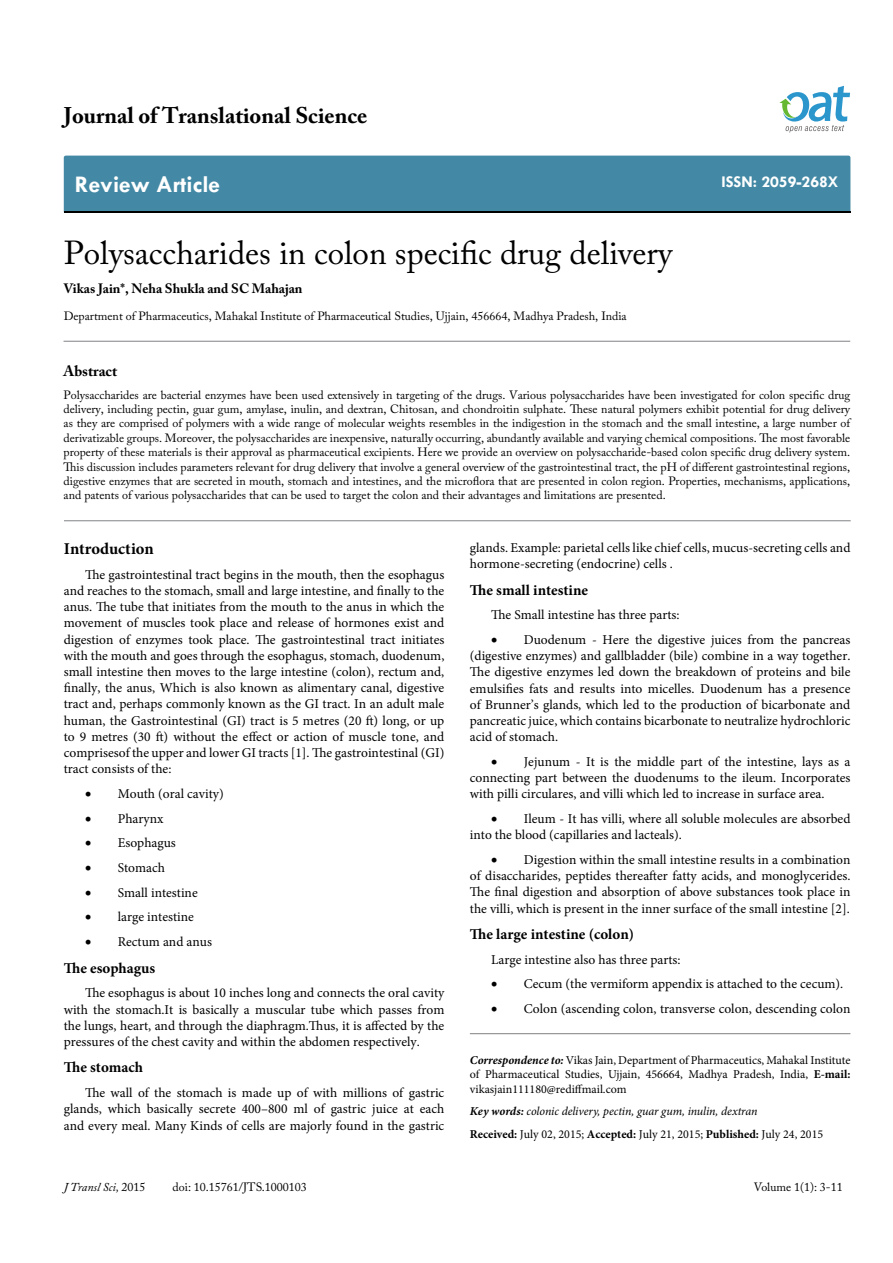
<style>
.page{position:relative;width:893px;height:1263px;background:#fff}
.page>*{position:absolute;margin:0;border:0;box-sizing:border-box;transform-origin:0 0}
.t1{font:33px "Adobe Caslon Pro";color:#000}
.t2{font:700 24px "Tw Cen";color:#fff}
.t3{font:700 22.5px "Adobe Caslon Pro";color:#000}
.t4{font:700 16.5px "Tw Cen";color:#fff}
.t5{font:700 16.5px "Minion Pro";letter-spacing:-.005em;color:#000}
.t6{font:700 15px "Minion Pro";color:#000}
.t7{font:700 15px "Adobe Caslon Pro";color:#000}
.t8{font:13.5px/16.2px "Minion Pro";color:#000;text-align:justify}
.t9{font:700 13.5px "Adobe Caslon Pro";color:#000}
.t10{font:12px/14.4px "Adobe Caslon Pro";color:#000;text-align:justify}
.t11{font:12px/14.4px "Minion Pro";color:#000;text-align:justify}
.t12{font:italic 12px/23px "Minion Pro";letter-spacing:-.01em;color:#000}
.t13{font:italic 12px "Adobe Caslon Pro";color:#000}
.s1{font-weight:700;font-style:italic}
.s2{font-weight:700}
.s3{font-weight:700;font-style:normal}
.s4{font-style:normal}
</style>
<div class="page">
<div style="left:64px;top:156px;width:786px;height:56px;background:#4389a5"></div>
<svg style="left:779px;top:86px;width:71px;height:47px"></svg>
<hr style="left:64px;top:341px;width:786px;height:1px;background:#808285">
<hr style="left:64px;top:520px;width:787px;height:1px;background:#808285">
<hr style="left:470px;top:1033px;width:380px;height:1px;background:#808285">
<h3 class="t3" style="left:64px;top:102px;width:305px">Journal of Translational Science</h3>
<h2 class="t2" style="left:75px;top:170px;width:147px">Review Article</h2>
<h1 class="t1" style="left:64px;top:233px;width:610px">Polysaccharides in colon specific drug delivery</h1>
<p class="t9" style="left:64px;top:281px;width:240px">Vikas Jain*, Neha Shukla and SC Mahajan</p>
<p class="t10" style="left:64px;top:309px;width:564px">Department of Pharmaceutics, Mahakal Institute of Pharmaceutical Studies, Ujjain, 456664, Madhya Pradesh, India</p>
<p class="t4" style="left:721px;top:172px;width:119px">ISSN: 2059-268X</p>
<p class="t7" style="left:64px;top:362px;width:55px">Abstract</p>
<p class="t10" style="left:64px;top:387px;width:788px">Polysaccharides are bacterial enzymes have been used extensively in targeting of the drugs. Various polysaccharides have been investigated for colon specific drug delivery, including pectin, guar gum, amylase, inulin, and dextran, Chitosan, and chondroitin sulphate. These natural polymers exhibit potential for drug delivery as they are comprised of polymers with a wide range of molecular weights resembles in the indigestion in the stomach and the small intestine, a large number of derivatizable groups. Moreover, the polysaccharides are inexpensive, naturally occurring, abundantly available and varying chemical compositions. The most favorable property of these materials is their approval as pharmaceutical excipients. Here we provide an overview on polysaccharide-based colon specific drug delivery system.<br>This discussion includes parameters relevant for drug delivery that involve a general overview of the gastrointestinal tract, the pH of different gastrointestinal regions, digestive enzymes that are secreted in mouth, stomach and intestines, and the microflora that are presented in colon region. Properties, mechanisms, applications, and patents of various polysaccharides that can be used to target the colon and their advantages and limitations are presented.</p>
<p class="t5" style="left:64px;top:537px;width:91px">Introduction</p>
<p class="t8" style="left:64px;top:566px;width:382px;text-indent:21px">The gastrointestinal tract begins in the mouth, then the esophagus and reaches to the stomach, small and large intestine, and finally to the anus. The tube that initiates from the mouth to the anus in which the movement of muscles took place and release of hormones exist and digestion of enzymes took place. The gastrointestinal tract initiates with the mouth and goes through the esophagus, stomach, duodenum, small intestine then moves to the large intestine (colon), rectum and, finally, the anus, Which is also known as alimentary canal, digestive tract and, perhaps commonly known as the GI tract. In an adult male human, the Gastrointestinal (GI) tract is 5 metres (20 ft) long, or up to 9 metres (30 ft) without the effect or action of muscle tone, and comprisesof the upper and lower GI tracts [1]. The gastrointestinal (GI) tract consists of the:</p>
<p class="t8" style="left:85px;top:785px;width:140px">• Mouth (oral cavity)</p>
<p class="t8" style="left:85px;top:810px;width:80px">• Pharynx</p>
<p class="t8" style="left:85px;top:835px;width:92px">• Esophagus</p>
<p class="t8" style="left:85px;top:860px;width:82px">• Stomach</p>
<p class="t8" style="left:85px;top:884px;width:114px">• Small intestine</p>
<p class="t8" style="left:85px;top:909px;width:110px">• large intestine</p>
<p class="t8" style="left:85px;top:934px;width:128px">• Rectum and anus</p>
<p class="t6" style="left:64px;top:957px;width:93px">The esophagus</p>
<p class="t8" style="left:64px;top:985px;width:382px;text-indent:21px">The esophagus is about 10 inches long and connects the oral cavity with the stomach.It is basically a muscular tube which passes from the lungs, heart, and through the diaphragm.Thus, it is affected by the pressures of the chest cavity and within the abdomen respectively.</p>
<p class="t6" style="left:64px;top:1057px;width:81px">The stomach</p>
<p class="t8" style="left:64px;top:1085px;width:382px;text-indent:21px">The wall of the stomach is made up of with millions of gastric glands, which basically secrete 400–800 ml of gastric juice at each and every meal. Many Kinds of cells are majorly found in the gastric</p>
<p class="t8" style="left:470px;top:539px;width:382px">glands. Example: parietal cells like chief cells, mucus-secreting cells and hormone-secreting (endocrine) cells .</p>
<p class="t6" style="left:470px;top:579px;width:120px">The small intestine</p>
<p class="t8" style="left:491px;top:607px;width:190px">The Small intestine has three parts:</p>
<p class="t8" style="left:470px;top:632px;width:382px;text-indent:21px">• Duodenum - Here the digestive juices from the pancreas (digestive enzymes) and gallbladder (bile) combine in a way together.<br>The digestive enzymes led down the breakdown of proteins and bile emulsifies fats and results into micelles. Duodenum has a presence of Brunner’s glands, which led to the production of bicarbonate and pancreatic juice, which contains bicarbonate to neutralize hydrochloric acid of stomach.</p>
<p class="t8" style="left:470px;top:753px;width:382px;text-indent:21px">• Jejunum - It is the middle part of the intestine, lays as a connecting part between the duodenums to the ileum. Incorporates with pilli circulares, and villi which led to increase in surface area.</p>
<p class="t8" style="left:470px;top:811px;width:382px;text-indent:21px">• Ileum - It has villi, where all soluble molecules are absorbed into the blood (capillaries and lacteals).</p>
<p class="t8" style="left:470px;top:852px;width:382px;text-indent:21px">• Digestion within the small intestine results in a combination of disaccharides, peptides thereafter fatty acids, and monoglycerides.<br>The final digestion and absorption of above substances took place in the villi, which is present in the inner surface of the small intestine [2].</p>
<p class="t6" style="left:470px;top:924px;width:166px">The large intestine (colon)</p>
<p class="t8" style="left:491px;top:951px;width:191px">Large intestine also has three parts:</p>
<p class="t8" style="left:491px;top:976px;width:354px">• Cecum (the vermiform appendix is attached to the cecum).</p>
<p class="t8" style="left:491px;top:1001px;width:361px">• Colon (ascending colon, transverse colon, descending colon</p>
<p class="t11" style="left:470px;top:1053px;width:382px"><span class="s1">Correspondence to:</span> Vikas Jain, Department of Pharmaceutics, Mahakal Institute of Pharmaceutical Studies, Ujjain, 456664, Madhya Pradesh, India, <span class="s2">E-mail: </span>vikasjain111180@rediffmail.com</p>
<p class="t12" style="left:470px;top:1100px;width:355px"><span class="s2">Key words:</span> colonic delivery, pectin, guar gum, inulin, dextran<br><span class="s3">Received:</span> <span class="s4">July 02, 2015;</span> <span class="s3">Accepted:</span> <span class="s4">July 21, 2015;</span> <span class="s3">Published:</span> <span class="s4">July 24, 2015</span></p>
<p class="t13" style="left:64px;top:1180px;width:83px">J Transl Sci, <span class="s4">2015</span></p>
<p class="t10" style="left:173px;top:1180px;width:136px">doi: 10.15761/JTS.1000103</p>
<p class="t10" style="left:754px;top:1180px;width:90px">Volume 1(1): 3-11</p>
</div>
